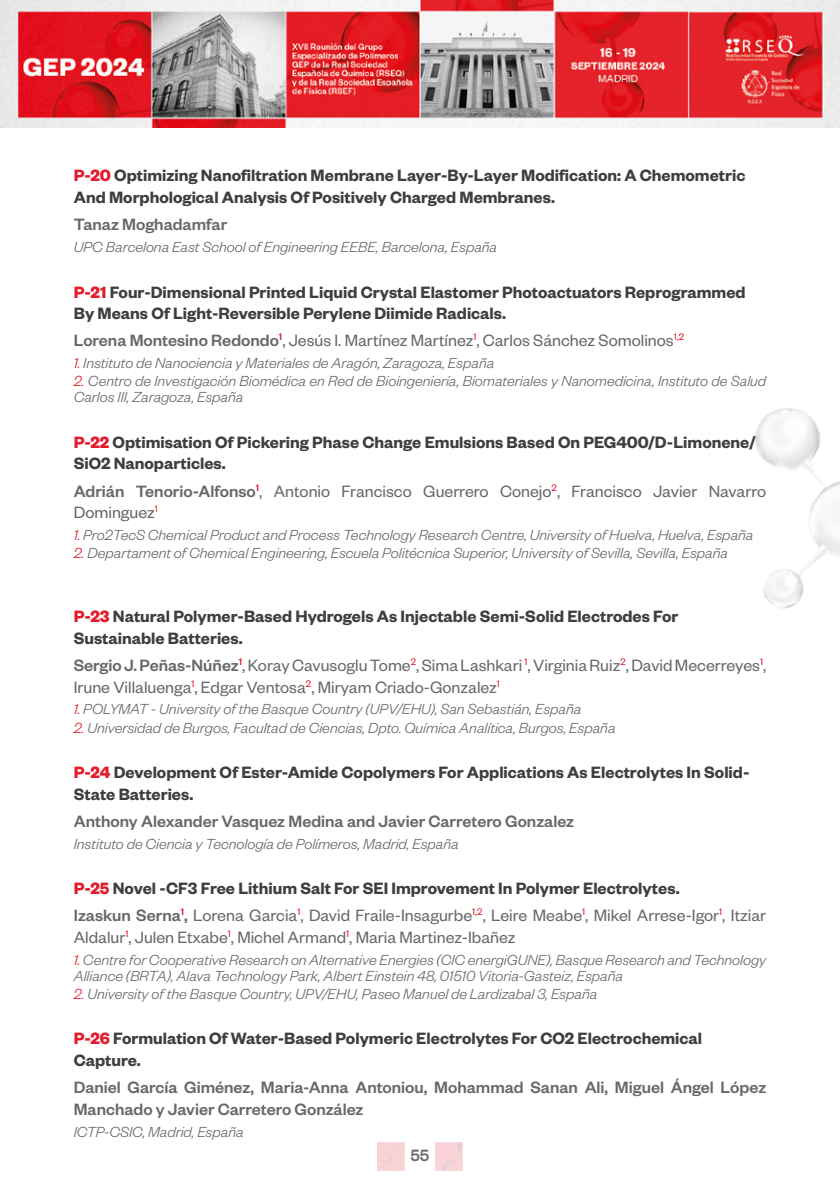
<style>
.page{position:relative;width:840px;height:1191px;background:#fff}
.page>*{position:absolute;margin:0;border:0;box-sizing:border-box;transform-origin:0 0}
.TITULO_PONENCIA{font:600 18px/21.6px "Founders Grotesk";color:#3e3e3f}
.TXT_COMUN_-_GREP{font:18px/21.6px "Founders Grotesk";color:#66696a}
.TXT_COMUN_-_GREP-2{font:500 18px/21.6px "Founders Grotesk";color:#66696a}
.t1{font:500 18px "Founders Grotesk";color:#6e6d6d}
.FILIACIONES_-_GREP{font:italic 300 16px/16px "Founders Grotesk";color:#66696a}
.s1{font-weight:700;color:#e31d2d}
.s2{font-weight:500}
.s3{color:#e31d2d}
</style>
<div class="page">
<img style="left:0;top:0;width:839px;height:127px">
<img style="left:755px;top:408px;width:84px;height:201px">
<p class="TITULO_PONENCIA" style="left:74px;top:164px;width:672px"><span class="s1">P-20</span> Optimizing Nanofiltration Membrane Layer-By-Layer Modification: A Chemometric<br>And Morphological Analysis Of Positively Charged Membranes.</p>
<p class="TXT_COMUN_-_GREP-2" style="left:74px;top:213px;width:155px">Tanaz Moghadamfar</p>
<p class="FILIACIONES_-_GREP" style="left:74px;top:238px;width:424px">UPC Barcelona East School of Engineering EEBE, Barcelona, España</p>
<p class="TITULO_PONENCIA" style="left:74px;top:280px;width:673px"><span class="s1">P-21</span> Four-Dimensional Printed Liquid Crystal Elastomer Photoactuators Reprogrammed<br>By Means Of Light-Reversible Perylene Diimide Radicals.</p>
<p class="TXT_COMUN_-_GREP" style="left:74px;top:329px;width:611px"><span class="s2">Lorena Montesino Redondo</span><sup>1</sup>, Jesús I. Martínez Martínez<sup>1</sup>, Carlos Sánchez Somolinos<sup>1,2</sup></p>
<p class="FILIACIONES_-_GREP" style="left:74px;top:354px;width:422px"><span class="s3">1.</span> Instituto de Nanociencia y Materiales de Aragón, Zaragoza, España</p>
<p class="FILIACIONES_-_GREP" style="left:74px;top:372px;width:693px"><span class="s3">2.</span> Centro de Investigación Biomédica en Red de Bioingeniería, Biomateriales y Nanomedicina, Instituto de Salud<br>Carlos III, Zaragoza, España</p>
<p class="TITULO_PONENCIA" style="left:74px;top:430px;width:683px"><span class="s1">P-22</span> Optimisation Of Pickering Phase Change Emulsions Based On PEG400/D-Limonene/<br>SiO2 Nanoparticles.</p>
<p class="TXT_COMUN_-_GREP" style="left:74px;top:479px;width:693px"><span class="s2">Adrián Tenorio-Alfonso</span><sup>1</sup>, Antonio Francisco Guerrero Conejo<sup>2</sup>, Francisco Javier Navarro<br>Dominguez<sup>1</sup></p>
<p class="FILIACIONES_-_GREP" style="left:74px;top:526px;width:680px"><span class="s3">1.</span> Pro2TecS Chemical Product and Process Technology Research Centre, University of Huelva, Huelva, España</p>
<p class="FILIACIONES_-_GREP" style="left:74px;top:544px;width:655px"><span class="s3">2.</span> Departament of Chemical Engineering, Escuela Politécnica Superior, University of Sevilla, Sevilla, España</p>
<p class="TITULO_PONENCIA" style="left:74px;top:604px;width:605px"><span class="s1">P-23</span> Natural Polymer-Based Hydrogels As Injectable Semi-Solid Electrodes For<br>Sustainable Batteries.</p>
<p class="TXT_COMUN_-_GREP" style="left:74px;top:653px;width:693px"><span class="s2">Sergio J. Peñas-Núñez</span><sup>1</sup>, Koray Cavusoglu Tome<sup>2</sup>, Sima Lashkari <sup>1</sup>, Virginia Ruiz<sup>2</sup>, David Mecerreyes<sup>1</sup>,<br>Irune Villaluenga<sup>1</sup>, Edgar Ventosa<sup>2</sup>, Miryam Criado-Gonzalez<sup>1</sup></p>
<p class="FILIACIONES_-_GREP" style="left:74px;top:700px;width:509px"><span class="s3">1.</span> POLYMAT - University of the Basque Country (UPV/EHU), San Sebastián, España</p>
<p class="FILIACIONES_-_GREP" style="left:74px;top:718px;width:543px"><span class="s3">2.</span> Universidad de Burgos, Facultad de Ciencias, Dpto. Química Analítica, Burgos, España</p>
<p class="TITULO_PONENCIA" style="left:74px;top:760px;width:676px"><span class="s1">P-24</span> Development Of Ester-Amide Copolymers For Applications As Electrolytes In Solid-<br>State Batteries.</p>
<p class="TXT_COMUN_-_GREP-2" style="left:74px;top:809px;width:501px">Anthony Alexander Vasquez Medina and Javier Carretero Gonzalez</p>
<p class="FILIACIONES_-_GREP" style="left:74px;top:834px;width:386px">Instituto de Ciencia y Tecnología de Polímeros, Madrid, España</p>
<p class="TITULO_PONENCIA" style="left:74px;top:876px;width:607px"><span class="s1">P-25</span> Novel -CF3 Free Lithium Salt For SEI Improvement In Polymer Electrolytes.</p>
<p class="TXT_COMUN_-_GREP" style="left:74px;top:904px;width:693px"><span class="s2">Izaskun Serna</span><sup>1</sup><span class="s2">,</span> Lorena Garcia<sup>1</sup>, David Fraile-Insagurbe<sup>1,2</sup>, Leire Meabe<sup>1</sup>, Mikel Arrese-Igor<sup>1</sup>, Itziar<br>Aldalur<sup>1</sup>, Julen Etxabe<sup>1</sup>, Michel Armand<sup>1</sup>, Maria Martinez-Ibañez</p>
<p class="FILIACIONES_-_GREP" style="left:74px;top:950px;width:693px"><span class="s3">1.</span> Centre for Cooperative Research on Alternative Energies (CIC energiGUNE), Basque Research and Technology<br>Alliance (BRTA), Alava Technology Park, Albert Einstein 48, 01510 Vitoria-Gasteiz, España</p>
<p class="FILIACIONES_-_GREP" style="left:74px;top:985px;width:524px"><span class="s3">2.</span> University of the Basque Country, UPV/EHU, Paseo Manuel de Lardizabal 3, España</p>
<p class="TITULO_PONENCIA" style="left:74px;top:1027px;width:629px"><span class="s1">P-26</span> Formulation Of Water-Based Polymeric Electrolytes For CO2 Electrochemical<br>Capture.</p>
<p class="TXT_COMUN_-_GREP-2" style="left:74px;top:1075px;width:693px">Daniel García Giménez, Maria-Anna Antoniou, Mohammad Sanan Ali, Miguel Ángel López<br>Manchado y Javier Carretero González</p>
<p class="FILIACIONES_-_GREP" style="left:74px;top:1122px;width:171px">ICTP-CSIC, Madrid, España</p>
<p class="t1" style="left:410px;top:1144px;width:20px">55</p>
</div>
